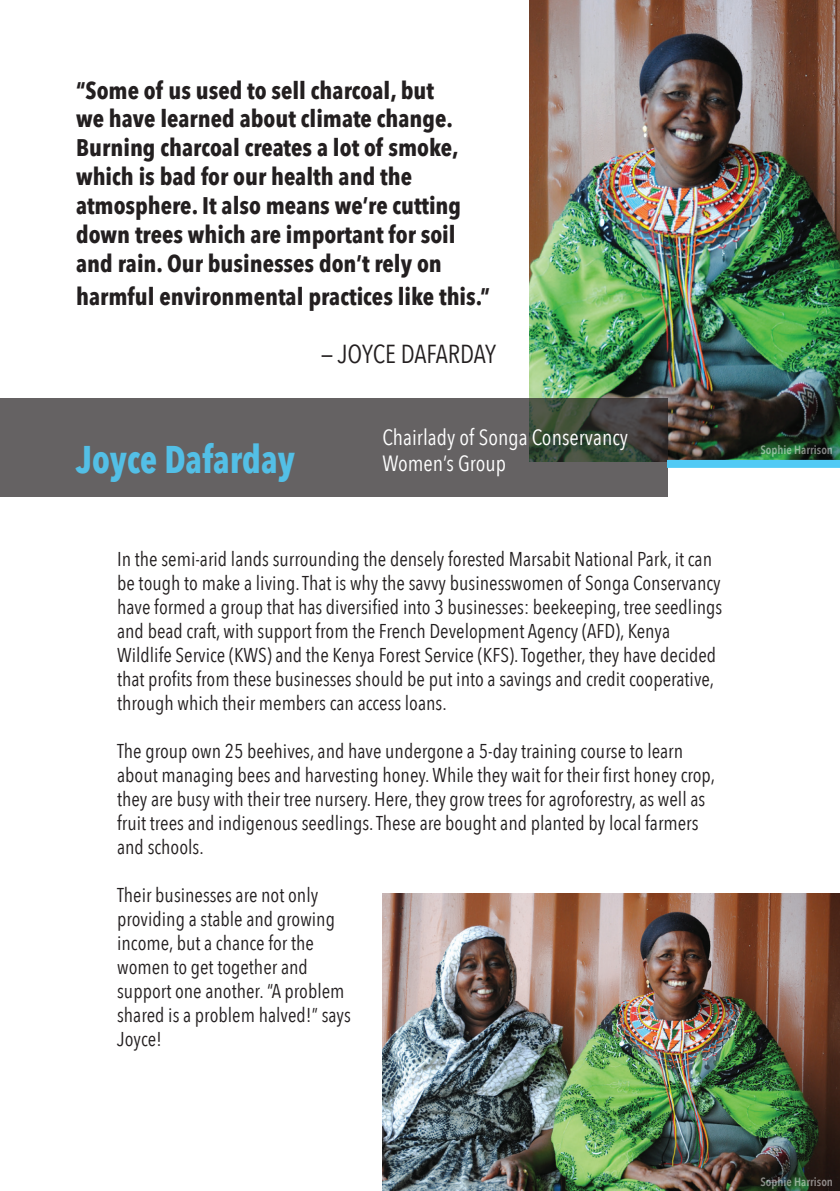
<style>
.page{position:relative;width:840px;height:1191px;background:#fff}
.page>*{position:absolute;margin:0;border:0;box-sizing:border-box;transform-origin:0 0}
.t1{font:700 38.6px "Avenir Next Condensed";color:#51caf5;scale:.93 1}
.t2{font:26px "Avenir Next Condensed";letter-spacing:-.01em;color:#231f20}
.t3{font:700 24px/28.8px "Avenir Next Condensed";color:#231f20}
.t4{font:22px "Avenir Next Condensed";color:#fff}
.t5{font:20px/24px "Avenir Next Condensed";color:#231f20}
.t6{font:600 12px "Avenir Next Condensed";color:#fff}
</style>
<div class="page">
<img style="left:529px;top:0;width:310px;height:460px">
<svg style="left:0;top:398px;width:666px;height:99px;background:#5f5e5d"></svg>
<div style="left:666px;top:460px;width:173px;height:8px;background:#51caf5"></div>
<img style="left:382px;top:894px;width:457px;height:297px">
<p class="t3" style="left:76px;top:76px;width:386px">“Some of us used to sell charcoal, but we have learned about climate change.<br>Burning charcoal creates a lot of smoke, which is bad for our health and the atmosphere. It also means we’re cutting down trees which are important for soil and rain. Our businesses don’t rely on</p>
<p class="t3" style="left:76px;top:282px;width:415px">harmful environmental practices like this.”</p>
<h2 class="t2" style="left:321px;top:331px;width:176px">— JOYCE DAFARDAY</h2>
<h1 class="t1" style="left:76px;top:435px;width:237px">Joyce Dafarday</h1>
<p class="t4" style="left:382px;top:418px;width:247px">Chairlady of Songa Conservancy</p>
<p class="t4" style="left:382px;top:444px;width:125px">Women’s Group</p>
<p class="t5" style="left:117px;top:546px;width:606px">In the semi-arid lands surrounding the densely forested Marsabit National Park, it can be tough to make a living. That is why the savvy businesswomen of Songa Conservancy have formed a group that has diversified into 3 businesses: beekeeping, tree seedlings and bead craft, with support from the French Development Agency (AFD), Kenya Wildlife Service (KWS) and the Kenya Forest Service (KFS). Together, they have decided that profits from these businesses should be put into a savings and credit cooperative, through which their members can access loans.</p>
<p class="t5" style="left:117px;top:738px;width:599px">The group own 25 beehives, and have undergone a 5-day training course to learn about managing bees and harvesting honey. While they wait for their first honey crop, they are busy with their tree nursery. Here, they grow trees for agroforestry, as well as fruit trees and indigenous seedlings. These are bought and planted by local farmers and schools.</p>
<p class="t5" style="left:117px;top:882px;width:235px">Their businesses are not only providing a stable and growing income, but a chance for the women to get together and support one another. “A problem shared is a problem halved!” says<br>Joyce!</p>
<p class="t6" style="left:760px;top:439px;width:74px">Sophie Harrison</p>
<p class="t6" style="left:760px;top:1171px;width:74px">Sophie Harrison</p>
</div>
